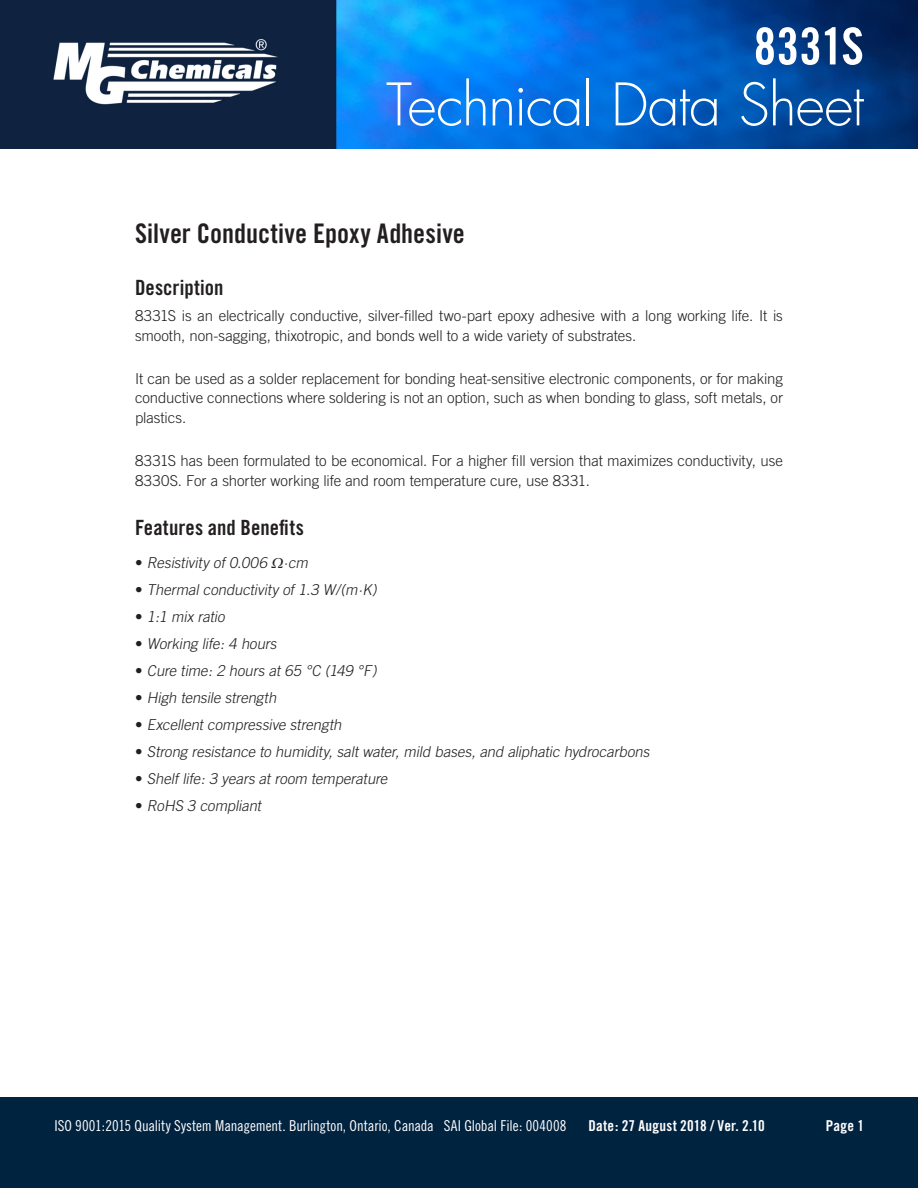
<style>
.page{position:relative;width:918px;height:1188px;background:#fff}
.page>*{position:absolute;margin:0;border:0;box-sizing:border-box;transform-origin:0 0}
.t1{font:300 57px "Futura";letter-spacing:-.025em;color:#fff}
.t2{font:51px "Trade Gothic Bold Cond Twenty";letter-spacing:-.01em;color:#fff}
.t3{font:27px "Trade Gothic Bold Cond Twenty";color:#231f20}
.t4{font:21px "Trade Gothic Bold Cond Twenty";letter-spacing:.005em;color:#231f20}
.t5{font:300 15px/19.5px "Trade Gothic";letter-spacing:-.005em;color:#231f20}
.t6{font:italic 300 15px "Trade Gothic";color:#231f20}
.t7{font:15px "Trade Gothic Cond Eighteen";letter-spacing:-.005em;color:#fff}
.t8{font:15px "Trade Gothic Bold Cond Twenty";letter-spacing:.015em;color:#fff}
.s1{font-style:normal}
</style>
<div class="page">
<img style="left:0;top:0;width:918px;height:149px">
<div style="left:0;top:1097px;width:918px;height:91px;background:#002340"></div>
<h2 class="t2" style="left:754px;top:15px;width:112px">8331S</h2>
<h1 class="t1" style="left:386px;top:70px;width:479px">Technical Data Sheet</h1>
<h3 class="t3" style="left:135px;top:217px;width:331px">Silver Conductive Epoxy Adhesive</h3>
<h3 class="t4" style="left:135px;top:275px;width:90px">Description</h3>
<p class="t5" style="left:135px;top:306px;width:649px">8331S is an electrically conductive, silver-filled two-part epoxy adhesive with a long working life. It is smooth, non-sagging, thixotropic, and bonds well to a wide variety of substrates.</p>
<p class="t5" style="left:135px;top:369px;width:650px;text-align:justify">It can be used as a solder replacement for bonding heat-sensitive electronic components, or for making conductive connections where soldering is not an option, such as when bonding to glass, soft metals, or plastics.</p>
<p class="t5" style="left:135px;top:451px;width:649px">8331S has been formulated to be economical. For a higher fill version that maximizes conductivity, use<br>8330S. For a shorter working life and room temperature cure, use 8331.</p>
<h3 class="t4" style="left:135px;top:514px;width:170px">Features and Benefits</h3>
<p class="t6" style="left:135px;top:554px;width:178px"><span class="s1">•</span> Resistivity of 0.006 ·cm</p>
<p class="t6" style="left:135px;top:581px;width:247px"><span class="s1">•</span> Thermal conductivity of 1.3 W/(m·K)</p>
<p class="t6" style="left:135px;top:608px;width:94px"><span class="s1">•</span> 1:1 mix ratio</p>
<p class="t6" style="left:135px;top:635px;width:146px"><span class="s1">•</span> Working life: 4 hours</p>
<p class="t6" style="left:135px;top:662px;width:246px"><span class="s1">•</span> Cure time: 2 hours at 65 °C (149 °F)</p>
<p class="t6" style="left:135px;top:689px;width:146px"><span class="s1">•</span> High tensile strength</p>
<p class="t6" style="left:135px;top:716px;width:211px"><span class="s1">•</span> Excellent compressive strength</p>
<p class="t6" style="left:135px;top:743px;width:519px"><span class="s1">•</span> Strong resistance to humidity, salt water, mild bases, and aliphatic hydrocarbons</p>
<p class="t6" style="left:135px;top:770px;width:257px"><span class="s1">•</span> Shelf life: 3 years at room temperature</p>
<p class="t6" style="left:135px;top:797px;width:131px"><span class="s1">•</span> RoHS 3 compliant</p>
<p class="t7" style="left:54px;top:1117px;width:514px">ISO 9001:2015 Quality System Management. Burlington, Ontario, Canada SAI Global File: 004008</p>
<p class="t8" style="left:588px;top:1117px;width:178px">Date: 27 August 2018 / Ver. 2.10</p>
<p class="t8" style="left:826px;top:1116px;width:40px">Page 1</p>
</div>
